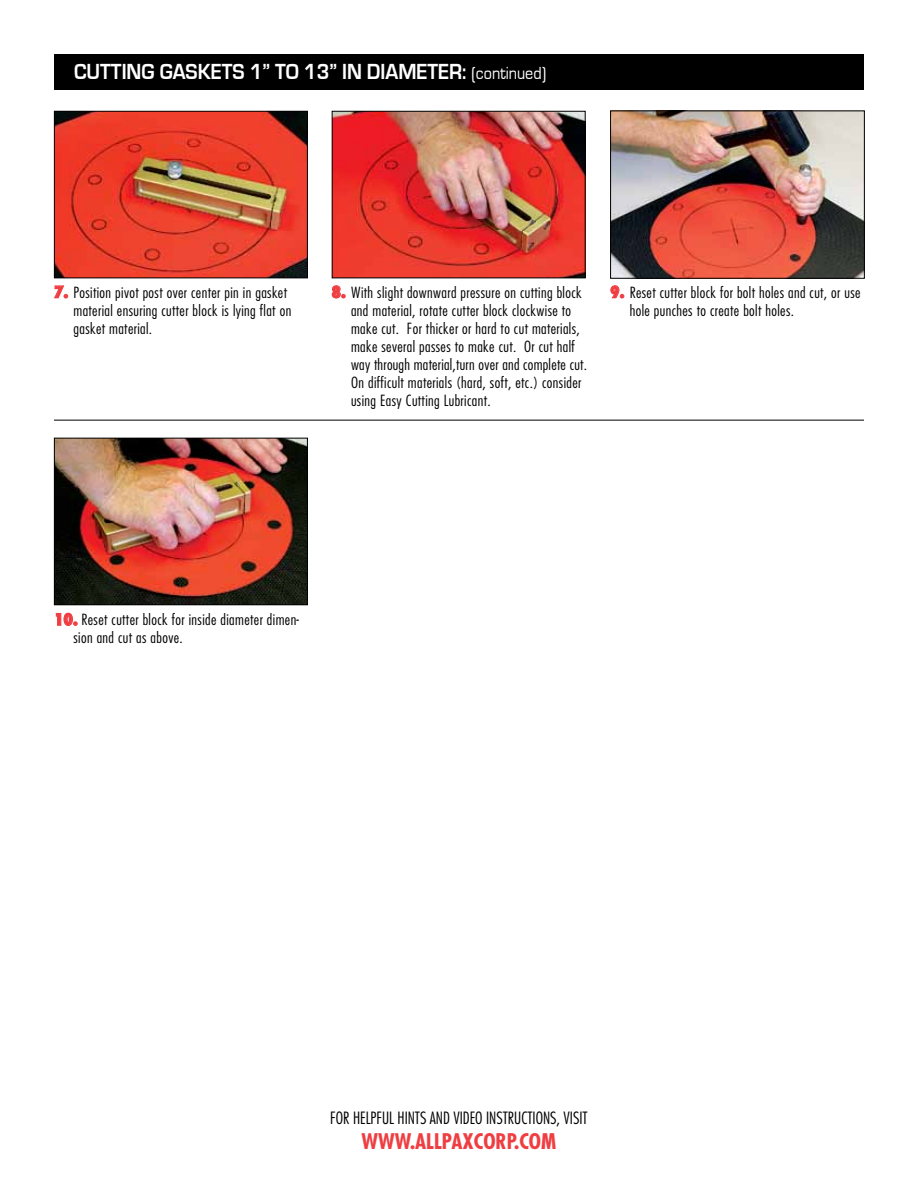
<style>
.page{position:relative;width:918px;height:1188px;background:#fff}
.page>*{position:absolute;margin:0;border:0;box-sizing:border-box;transform-origin:0 0}
.t1{font:700 22.5px "Eurostile";color:#fff;scale:.9 1}
.t2{font:700 condensed 21px "Futura";color:#ef3e42}
.t3{font:300 condensed 16.5px "Futura";color:#000}
.t4{font:300 condensed 15px/18px "Futura";letter-spacing:.025em;color:#000;scale:1.05 1}
.s1{font-weight:400;font-size:18px}
.s2{font-weight:800;font-size:15.75px;color:#ef3e42}
</style>
<div class="page">
<div style="left:54px;top:54px;width:810px;height:35px;background:#000"></div>
<svg style="left:54px;top:285px;width:14px;height:14px"></svg>
<svg style="left:56px;top:612px;width:21px;height:14px"></svg>
<img style="left:56px;top:113px;width:250px;height:163px">
<div style="left:54px;top:111px;width:254px;height:167px;border:1px solid #000"></div>
<img style="left:56px;top:440px;width:250px;height:163px">
<div style="left:54px;top:438px;width:254px;height:167px;border:1px solid #000"></div>
<hr style="left:54px;top:420px;width:810px;height:1px;background:#000">
<img style="left:334px;top:113px;width:250px;height:163px">
<div style="left:332px;top:111px;width:254px;height:167px;border:1px solid #000"></div>
<img style="left:612px;top:113px;width:251px;height:164px">
<div style="left:610px;top:111px;width:255px;height:168px;border:1px solid #000"></div>
<svg style="left:332px;top:285px;width:13px;height:14px"></svg>
<svg style="left:610px;top:285px;width:14px;height:14px"></svg>
<h1 class="t1" style="left:74px;top:59px;width:526px">CUTTING GASKETS 1” TO 13” IN DIAMETER: <span class="s1">(continued)</span></h1>
<p class="t4" style="left:74px;top:283px;width:209px;text-indent:-20px"><span class="s2">7.</span> Position pivot post over center pin in gasket material ensuring cutter block is lying flat on gasket material.</p>
<p class="t4" style="left:351px;top:283px;width:226px;text-indent:-20px"><span class="s2">8.</span> With slight downward pressure on cutting block and material, rotate cutter block clockwise to make cut. For thicker or hard to cut materials, make several passes to make cut. Or cut half way through material,turn over and complete cut.<br>On difficult materials (hard, soft, etc.) consider using Easy Cutting Lubricant.</p>
<p class="t4" style="left:630px;top:283px;width:221px;text-indent:-20px"><span class="s2">9.</span> Reset cutter block for bolt holes and cut, or use hole punches to create bolt holes.</p>
<p class="t4" style="left:74px;top:611px;width:216px;text-indent:-20px"><span class="s2">10.</span> Reset cutter block for inside diameter dimen&shy;sion and cut as above.</p>
<p class="t3" style="left:330px;top:1107px;width:259px">FOR HELPFUL HINTS AND VIDEO INSTRUCTIONS, VISIT</p>
<h2 class="t2" style="left:362px;top:1128px;width:196px">WWW.ALLPAXCORP.COM</h2>
</div>
